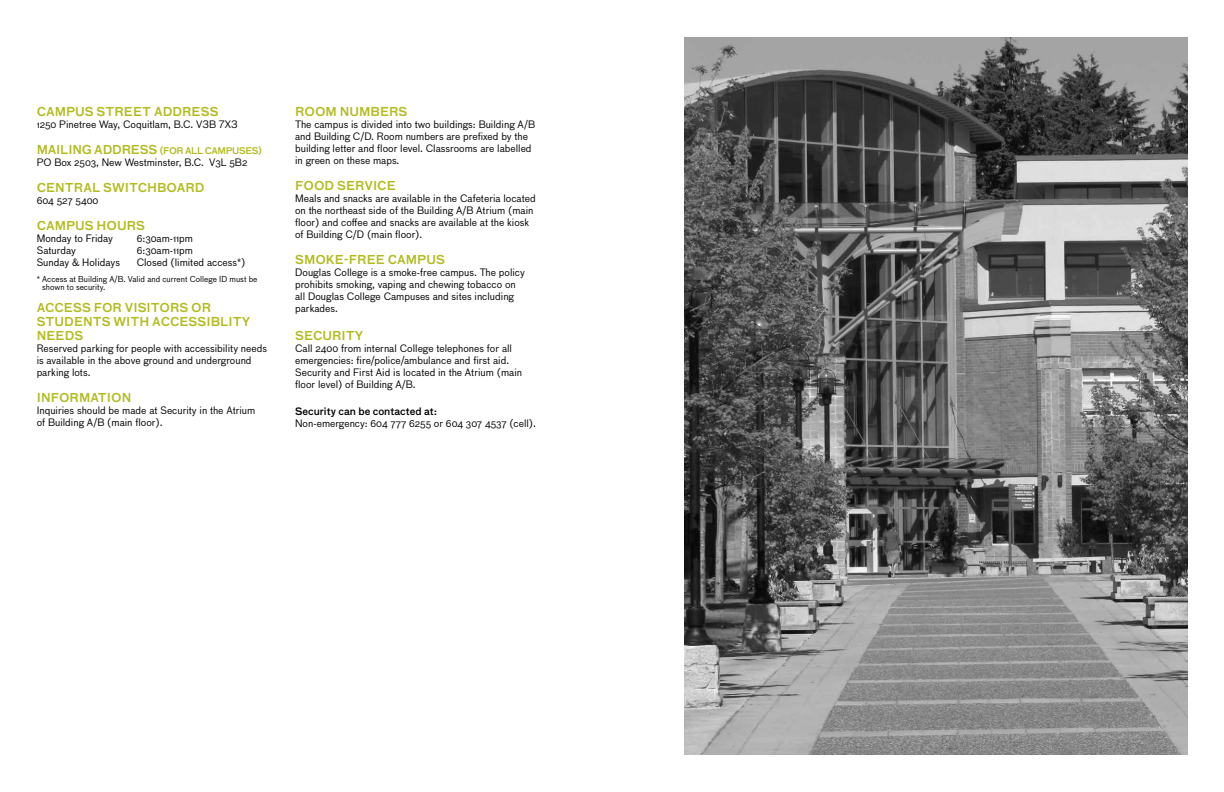
<style>
.page{position:relative;width:1224px;height:792px;background:#fff}
.page>*{position:absolute;margin:0;border:0;box-sizing:border-box;transform-origin:0 0}
.t1{font:500 12px/14px "Bau OT";color:#b2bb1e}
.t2{font:10px/12px "Bau OT";color:#000}
.t3{font:500 10px "Bau OT";color:#000}
.t4{font:500 9px "Bau OT";letter-spacing:-.04em;color:#b2bb1e}
.t5{font:8px/8px "Bau OT";color:#000}
.s1{font-size:12px}
</style>
<div class="page">
<img style="left:684px;top:37px;width:504px;height:718px">
<p class="t1" style="left:37px;top:104px;width:183px">CAMPUS STREET ADDRESS</p>
<p class="t2" style="left:37px;top:118px;width:203px">1250 Pinetree Way, Coquitlam, B.C. V3B 7X3</p>
<p class="t4" style="left:37px;top:145px;width:227px"><span class="s1">MAILING ADDRESS</span> (FOR ALL CAMPUSES)</p>
<p class="t2" style="left:37px;top:156px;width:212px">PO Box 2503, New Westminster, B.C. V3L 5B2</p>
<p class="t1" style="left:37px;top:180px;width:169px">CENTRAL SWITCHBOARD</p>
<p class="t2" style="left:37px;top:194px;width:63px">604 527 5400</p>
<p class="t1" style="left:37px;top:218px;width:110px">CAMPUS HOURS</p>
<p class="t2" style="left:37px;top:232px;width:78px">Monday to Friday</p>
<p class="t2" style="left:137px;top:232px;width:58px">6:30am-11pm</p>
<p class="t2" style="left:37px;top:244px;width:41px">Saturday</p>
<p class="t2" style="left:137px;top:244px;width:58px">6:30am-11pm</p>
<p class="t2" style="left:37px;top:256px;width:85px">Sunday &amp; Holidays</p>
<p class="t2" style="left:137px;top:256px;width:110px">Closed (limited access*)</p>
<p class="t5" style="left:42px;top:275px;width:217px;text-indent:-6px">* Access at Building A/B. Valid and current College ID must be shown to security.</p>
<p class="t1" style="left:37px;top:300px;width:215px">ACCESS FOR VISITORS OR<br>STUDENTS WITH ACCESSIBLITY<br>NEEDS</p>
<p class="t2" style="left:37px;top:342px;width:232px">Reserved parking for people with accessibility needs is available in the above ground and underground parking lots.</p>
<p class="t1" style="left:37px;top:390px;width:96px">INFORMATION</p>
<p class="t2" style="left:37px;top:404px;width:220px">Inquiries should be made at Security in the Atrium of Building A/B (main floor).</p>
<p class="t1" style="left:295px;top:104px;width:114px">ROOM NUMBERS</p>
<p class="t2" style="left:295px;top:118px;width:241px">The campus is divided into two buildings: Building A/B and Building C/D. Room numbers are prefixed by the building letter and floor level. Classrooms are labelled in green on these maps.</p>
<p class="t1" style="left:295px;top:178px;width:102px">FOOD SERVICE</p>
<p class="t2" style="left:295px;top:192px;width:242px">Meals and snacks are available in the Cafeteria located on the northeast side of the Building A/B Atrium (main floor) and coffee and snacks are available at the kiosk of Building C/D (main floor).</p>
<p class="t1" style="left:295px;top:252px;width:151px">SMOKE-FREE CAMPUS</p>
<p class="t2" style="left:295px;top:266px;width:231px">Douglas College is a smoke-free campus. The policy prohibits smoking, vaping and chewing tobacco on all Douglas College Campuses and sites including parkades.</p>
<p class="t1" style="left:295px;top:328px;width:70px">SECURITY</p>
<p class="t2" style="left:295px;top:342px;width:229px">Call 2400 from internal College telephones for all emergencies: fire/police/ambulance and first aid.<br>Security and First Aid is located in the Atrium (main floor level) of Building A/B.</p>
<p class="t3" style="left:295px;top:405px;width:144px">Security can be contacted at:</p>
<p class="t2" style="left:295px;top:417px;width:242px">Non-emergency: 604 777 6255 or 604 307 4537 (cell).</p>
</div>
